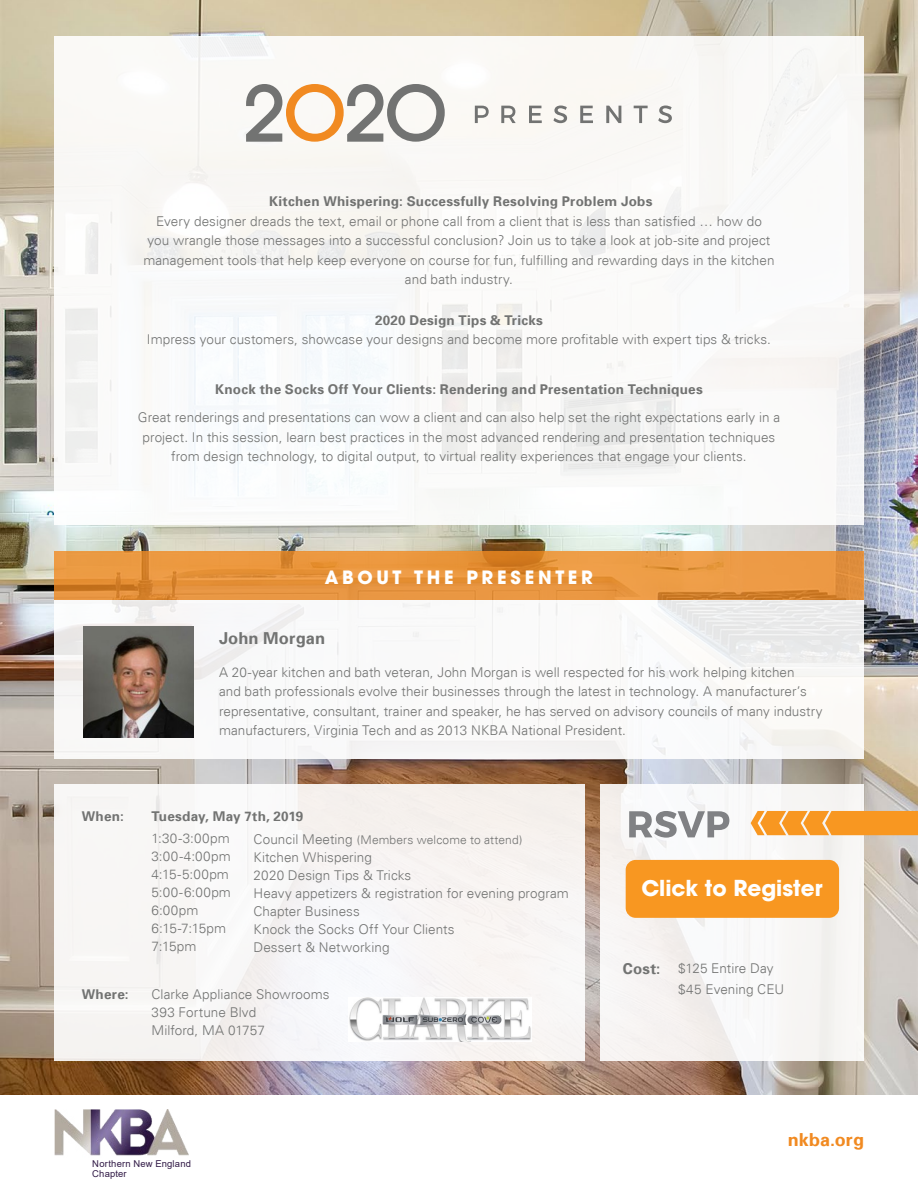
<style>
.page{position:relative;width:918px;height:1188px;background:#fff}
.page>*{position:absolute;margin:0;border:0;box-sizing:border-box;transform-origin:0 0}
.t1{font:700 21.6px "Avant Garde";color:#fff}
.t2{font:700 18px "Avant Garde";letter-spacing:.205em;color:#fff}
.t3{font:700 18px "Univers 65";color:#f18a21}
.t4{font:700 16.5px "Univers 65";letter-spacing:.005em;color:#727372}
.t5{font:300 13.5px/19.5px "Univers";letter-spacing:.005em;color:#727372}
.t6{font:700 13.5px "Univers 65";letter-spacing:.015em;color:#727372}
.t7{font:300 13.5px/18px "Univers";letter-spacing:.025em;color:#727372}
.t8{font:300 12px "Univers";letter-spacing:.01em;color:#727372}
.t9{font:9.45px/10.5px "Arial";letter-spacing:.02em;color:#321b47}
.s1{font-size:13.5px}
.s2{font-family:"Univers 65";font-weight:700;font-size:15px}
</style>
<div class="page">
<img style="left:0;top:0;width:918px;height:1095px">
<div style="left:54px;top:36px;width:810px;height:489px;background:#faf9f8"></div>
<div style="left:54px;top:784px;width:531px;height:276px;background:#f7f6f4"></div>
<div style="left:601px;top:784px;width:263px;height:276px;background:#f7f5f4"></div>
<svg style="left:246px;top:84px;width:199px;height:58px"></svg>
<svg style="left:475px;top:106px;width:14px;height:17px"></svg>
<svg style="left:501px;top:106px;width:15px;height:17px"></svg>
<svg style="left:529px;top:106px;width:13px;height:17px"></svg>
<svg style="left:553px;top:106px;width:14px;height:17px"></svg>
<svg style="left:580px;top:106px;width:13px;height:17px"></svg>
<svg style="left:606px;top:106px;width:15px;height:17px"></svg>
<svg style="left:634px;top:106px;width:14px;height:17px"></svg>
<svg style="left:658px;top:106px;width:14px;height:17px"></svg>
<svg style="left:629px;top:811px;width:100px;height:27px"></svg>
<svg style="left:751px;top:811px;width:167px;height:24px;background:#f79e31"></svg>
<div style="left:626px;top:860px;width:213px;height:58px;background:#f89721;border-radius:10px"></div>
<img style="left:55px;top:1109px;width:133px;height:47px">
<svg style="left:54px;top:551px;width:810px;height:49px;background:#e6943d"></svg>
<div style="left:54px;top:600px;width:810px;height:158px;background:#fff"></div>
<img style="left:83px;top:626px;width:111px;height:112px">
<img style="left:349px;top:997px;width:183px;height:45px">
<p class="t6" style="left:269px;top:196px;width:385px">Kitchen Whispering: Successfully Resolving Problem Jobs</p>
<p class="t5" style="left:143px;top:213px;width:633px;text-align:center">Every designer dreads the text, email or phone call from a client that is less than satisfied … how do<br>you wrangle those messages into a successful conclusion? Join us to take a look at job-site and project management tools that help keep everyone on course for fun, fulfilling and rewarding days in the kitchen and bath industry.</p>
<p class="t6" style="left:375px;top:314px;width:169px">2020 Design Tips &amp; Tricks</p>
<p class="t5" style="left:147px;top:331px;width:626px">Impress your customers, showcase your designs and become more profitable with expert tips &amp; tricks.</p>
<p class="t6" style="left:215px;top:383px;width:489px">Knock the Socks Off Your Clients: Rendering and Presentation Techniques</p>
<p class="t5" style="left:138px;top:409px;width:644px;text-align:center">Great renderings and presentations can wow a client and can also help set the right expectations early in a project. In this session, learn best practices in the most advanced rendering and presentation techniques from design technology, to digital output, to virtual reality experiences that engage your clients.</p>
<h2 class="t2" style="left:325px;top:566px;width:270px">ABOUT THE PRESENTER</h2>
<p class="t4" style="left:219px;top:631px;width:108px">John Morgan</p>
<p class="t5" style="left:219px;top:663px;width:605px">A 20-year kitchen and bath veteran, John Morgan is well respected for his work helping kitchen<br>and bath professionals evolve their businesses through the latest in technology. A manufacturer’s representative, consultant, trainer and speaker, he has served on advisory councils of many industry manufacturers, Virginia Tech and as 2013 NKBA National President.</p>
<p class="t6" style="left:82px;top:810px;width:44px">When:</p>
<p class="t6" style="left:82px;top:989px;width:48px">Where:</p>
<p class="t6" style="left:152px;top:810px;width:153px">Tuesday, May 7th, 2019</p>
<p class="t8" style="left:254px;top:835px;width:270px"><span class="s1">Council Meeting</span> (Members welcome to attend)</p>
<p class="t5" style="left:254px;top:850px;width:317px;line-height:18px">Kitchen Whispering<br>2020 Design Tips &amp; Tricks<br>Heavy appetizers &amp; registration for evening program<br>Chapter Business<br>Knock the Socks Off Your Clients<br>Dessert &amp; Networking</p>
<p class="t7" style="left:151px;top:831px;width:81px">1:30-3:00pm<br>3:00-4:00pm<br>4:15-5:00pm<br>5:00-6:00pm<br>6:00pm<br>6:15-7:15pm<br>7:15pm</p>
<p class="t5" style="left:151px;top:987px;width:180px;line-height:18px">Clarke Appliance Showrooms<br>393 Fortune Blvd<br>Milford, MA 01757</p>
<h1 class="t1" style="left:641px;top:874px;width:183px">Click to Register</h1>
<p class="t5" style="left:678px;top:959px;width:108px;line-height:21px;text-indent:-55px"><span class="s2">Cost:</span> $125 Entire Day $45 Evening CEU</p>
<h2 class="t3" style="left:788px;top:1132px;width:78px">nkba.org</h2>
<p class="t9" style="left:92px;top:1158px;width:100px">Northern New England<br>Chapter</p>
</div>
